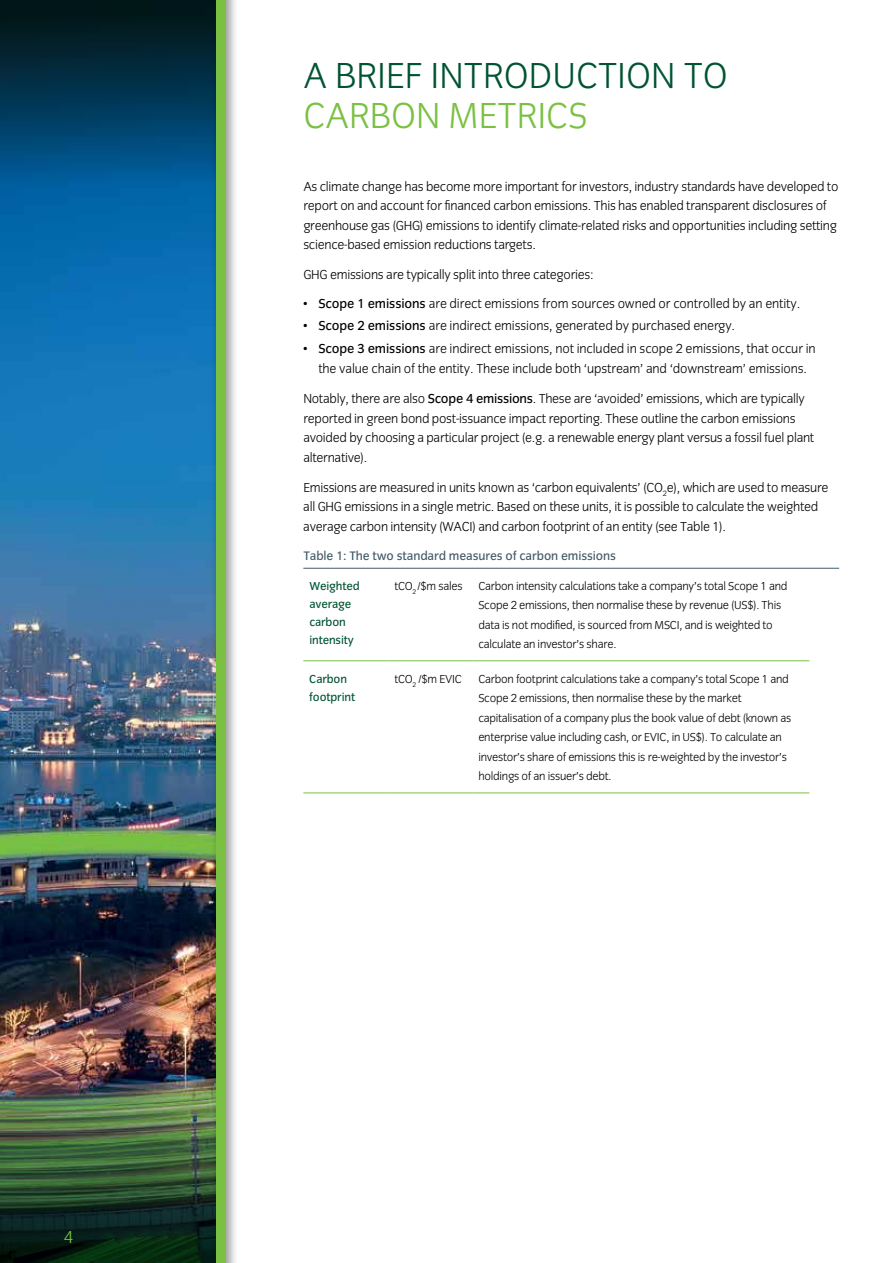
<style>
.page{position:relative;width:893px;height:1263px;background:#fff}
.page>*{position:absolute;margin:0;border:0;box-sizing:border-box;transform-origin:0 0}
.t1{font:37.5px "Congress Sans Light Std";color:#005432}
.t2{font:37.5px "Congress Sans Light Std";color:#7ac143}
.t3{font:18px "Congress Sans Light Std";color:#7ac143}
.t4{font:13.5px/19.5px "Congress Sans Light Std";letter-spacing:-.02em;color:#000}
.t5{font:12.75px "Congress Sans Std";letter-spacing:-.01em;color:#425a69}
.t6{font:12px/19.5px "Congress Sans Light Std";letter-spacing:-.02em;color:#000}
.t7{font:12px/18px "Congress Sans Std";letter-spacing:-.01em;color:#005432}
.s1{font-family:"Congress Sans Std"}
</style>
<div class="page">
<img style="left:0;top:303px;width:211px;height:657px">
<img style="left:0;top:960px;width:211px;height:303px">
<svg style="left:0;top:0;width:211px;height:303px;background:#024a76"></svg>
<div style="left:211px;top:0;width:27px;height:1263px;background:#000;opacity:.45"></div>
<div style="left:217px;top:0;width:9px;height:1263px;background:#7ac143"></div>
<hr style="left:303px;top:568px;width:536px;height:1px;background:#425a69">
<hr style="left:303px;top:660px;width:85px;height:1px;background:#7ac143">
<hr style="left:388px;top:660px;width:84px;height:1px;background:#7ac143">
<hr style="left:472px;top:660px;width:337px;height:1px;background:#7ac143">
<hr style="left:303px;top:793px;width:85px;height:1px;background:#7ac143">
<hr style="left:388px;top:793px;width:84px;height:1px;background:#7ac143">
<hr style="left:472px;top:793px;width:337px;height:1px;background:#7ac143">
<h2 class="t3" style="left:64px;top:1227px;width:11px">4</h2>
<h1 class="t1" style="left:303px;top:55px;width:426px">A BRIEF INTRODUCTION TO</h1>
<h1 class="t2" style="left:303px;top:96px;width:286px">CARBON METRICS</h1>
<p class="t4" style="left:303px;top:177px;width:537px">As climate change has become more important for investors, industry standards have developed to report on and account for financed carbon emissions. This has enabled transparent disclosures of greenhouse gas (GHG) emissions to identify climate-related risks and opportunities including setting science-based emission reductions targets.</p>
<p class="t4" style="left:303px;top:265px;width:292px">GHG emissions are typically split into three categories:</p>
<p class="t4" style="left:303px;top:294px;width:499px"><span class="s1">• Scope 1 emissions</span> are direct emissions from sources owned or controlled by an entity.</p>
<p class="t4" style="left:303px;top:316px;width:433px"><span class="s1">• Scope 2 emissions</span> are indirect emissions, generated by purchased energy.</p>
<p class="t4" style="left:303px;top:338px;width:514px;line-height:20.2px;text-align:center"><span class="s1">• Scope 3 emissions</span> are indirect emissions, not included in scope 2 emissions, that occur in the value chain of the entity. These include both ‘upstream’ and ‘downstream’ emissions.</p>
<p class="t4" style="left:303px;top:389px;width:513px">Notably, there are also <span class="s1">Scope 4 emissions</span>. These are ‘avoided’ emissions, which are typically reported in green bond post-issuance impact reporting. These outline the carbon emissions avoided by choosing a particular project (e.g. a renewable energy plant versus a fossil fuel plant alternative).</p>
<p class="t4" style="left:303px;top:478px;width:527px">Emissions are measured in units known as ‘carbon equivalents’ (CO<sub>2</sub>e), which are used to measure all GHG emissions in a single metric. Based on these units, it is possible to calculate the weighted average carbon intensity (WACI) and carbon footprint of an entity (see Table 1).</p>
<p class="t5" style="left:303px;top:548px;width:314px">Table 1: The two standard measures of carbon emissions</p>
<p class="t7" style="left:309px;top:577px;width:52px">Weighted average carbon intensity</p>
<p class="t6" style="left:394px;top:576px;width:70px">tCO<sub>2</sub> /$m sales</p>
<p class="t6" style="left:478px;top:576px;width:311px">Carbon intensity calculations take a company’s total Scope 1 and Scope 2 emissions, then normalise these by revenue (US$). This data is not modified, is sourced from MSCI, and is weighted to calculate an investor’s share.</p>
<p class="t7" style="left:309px;top:670px;width:47px">Carbon footprint</p>
<p class="t6" style="left:394px;top:669px;width:69px">tCO<sub>2</sub> /$m EVIC</p>
<p class="t6" style="left:478px;top:669px;width:314px">Carbon footprint calculations take a company’s total Scope 1 and Scope 2 emissions, then normalise these by the market capitalisation of a company plus the book value of debt (known as enterprise value including cash, or EVIC, in US$). To calculate an investor’s share of emissions this is re-weighted by the investor’s holdings of an issuer’s debt.</p>
</div>
